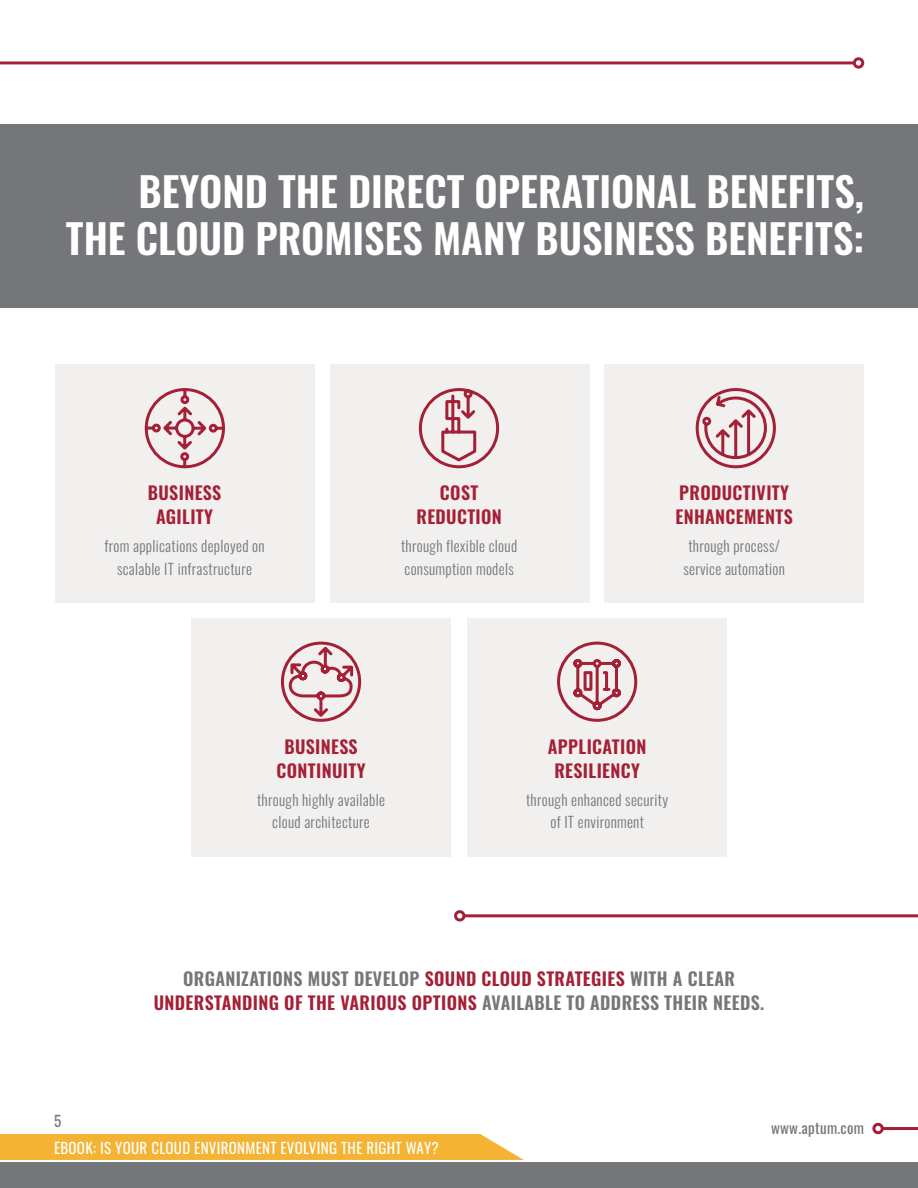
<style>
.page{position:relative;width:918px;height:1188px;background:#fff}
.page>*{position:absolute;margin:0;border:0;box-sizing:border-box;transform-origin:0 0}
.t1{font:600 40.5px/46.5px "Oswald";color:#fff;text-align:right}
.t2{font:600 18px/24px "Oswald";letter-spacing:.02em;color:#757679;text-align:center}
.t3{font:600 18px/24px "Oswald";letter-spacing:.02em;color:#a42036;text-align:center}
.t4{font:300 15px/22.5px "Oswald";letter-spacing:.02em;color:#757679;text-align:center}
.t5{font:15px "Oswald";letter-spacing:.02em;color:#fff}
.t6{font:15px "Oswald";letter-spacing:.02em;color:#757679}
.s1{color:#a42036}
</style>
<div class="page">
<div style="left:55px;top:365px;width:260px;height:238px;background:#f1f0ef"></div>
<div style="left:192px;top:618px;width:259px;height:239px;background:#f1f0ef"></div>
<div style="left:330px;top:365px;width:260px;height:238px;background:#f1f0ef"></div>
<div style="left:467px;top:618px;width:259px;height:239px;background:#f1f0ef"></div>
<div style="left:605px;top:365px;width:259px;height:238px;background:#f1f0ef"></div>
<div style="left:853px;top:57px;width:11px;height:12px;border:3px solid #a42036;border-radius:50%"></div>
<hr style="left:0;top:61px;width:854px;height:3px;background:#a42036">
<div style="left:454px;top:910px;width:11px;height:12px;border:3px solid #a42036;border-radius:50%"></div>
<hr style="left:465px;top:914px;width:453px;height:3px;background:#a42036">
<div style="left:872px;top:1123px;width:12px;height:11px;border:3px solid #a42036;border-radius:50%"></div>
<hr style="left:883px;top:1127px;width:35px;height:3px;background:#a42036">
<div style="left:0;top:1162px;width:918px;height:26px;background:#757679"></div>
<svg style="left:418px;top:388px;width:82px;height:81px"></svg>
<svg style="left:695px;top:388px;width:81px;height:81px"></svg>
<div style="left:0;top:124px;width:918px;height:184px;background:#757679"></div>
<svg style="left:280px;top:641px;width:82px;height:81px"></svg>
<svg style="left:144px;top:388px;width:81px;height:81px"></svg>
<svg style="left:557px;top:641px;width:81px;height:81px"></svg>
<div style="left:0;top:1134px;width:524px;height:26px;background:#f4b333"></div>
<h1 class="t1" style="left:66px;top:171px;width:800px">BEYOND THE DIRECT OPERATIONAL BENEFITS,<br>THE CLOUD PROMISES MANY BUSINESS BENEFITS:</h1>
<p class="t3" style="left:148px;top:482px;width:75px">BUSINESS<br>AGILITY</p>
<p class="t4" style="left:105px;top:533px;width:162px">from applications deployed on scalable IT infrastructure</p>
<p class="t3" style="left:416px;top:482px;width:87px">COST<br>REDUCTION</p>
<p class="t4" style="left:401px;top:533px;width:118px;text-align:left">through flexible cloud consumption models</p>
<p class="t3" style="left:675px;top:482px;width:119px;text-align:left">PRODUCTIVITY<br>ENHANCEMENTS</p>
<p class="t4" style="left:683px;top:533px;width:103px">through process/ service automation</p>
<p class="t3" style="left:277px;top:736px;width:90px">BUSINESS<br>CONTINUITY</p>
<p class="t4" style="left:257px;top:787px;width:129px">through highly available cloud architecture</p>
<p class="t3" style="left:548px;top:736px;width:100px">APPLICATION<br>RESILIENCY</p>
<p class="t4" style="left:526px;top:787px;width:144px">through enhanced security of IT environment</p>
<p class="t6" style="left:54px;top:1108px;width:9px">5</p>
<p class="t2" style="left:154px;top:968px;width:612px">ORGANIZATIONS MUST DEVELOP <span class="s1">SOUND CLOUD STRATEGIES</span> WITH A CLEAR<br><span class="s1">UNDERSTANDING OF THE VARIOUS OPTIONS</span> AVAILABLE TO ADDRESS THEIR NEEDS.</p>
<p class="t6" style="left:771px;top:1114px;width:94px">www.aptum.com</p>
<p class="t5" style="left:54px;top:1134px;width:386px">EBOOK: IS YOUR CLOUD ENVIRONMENT EVOLVING THE RIGHT WAY?</p>
</div>
